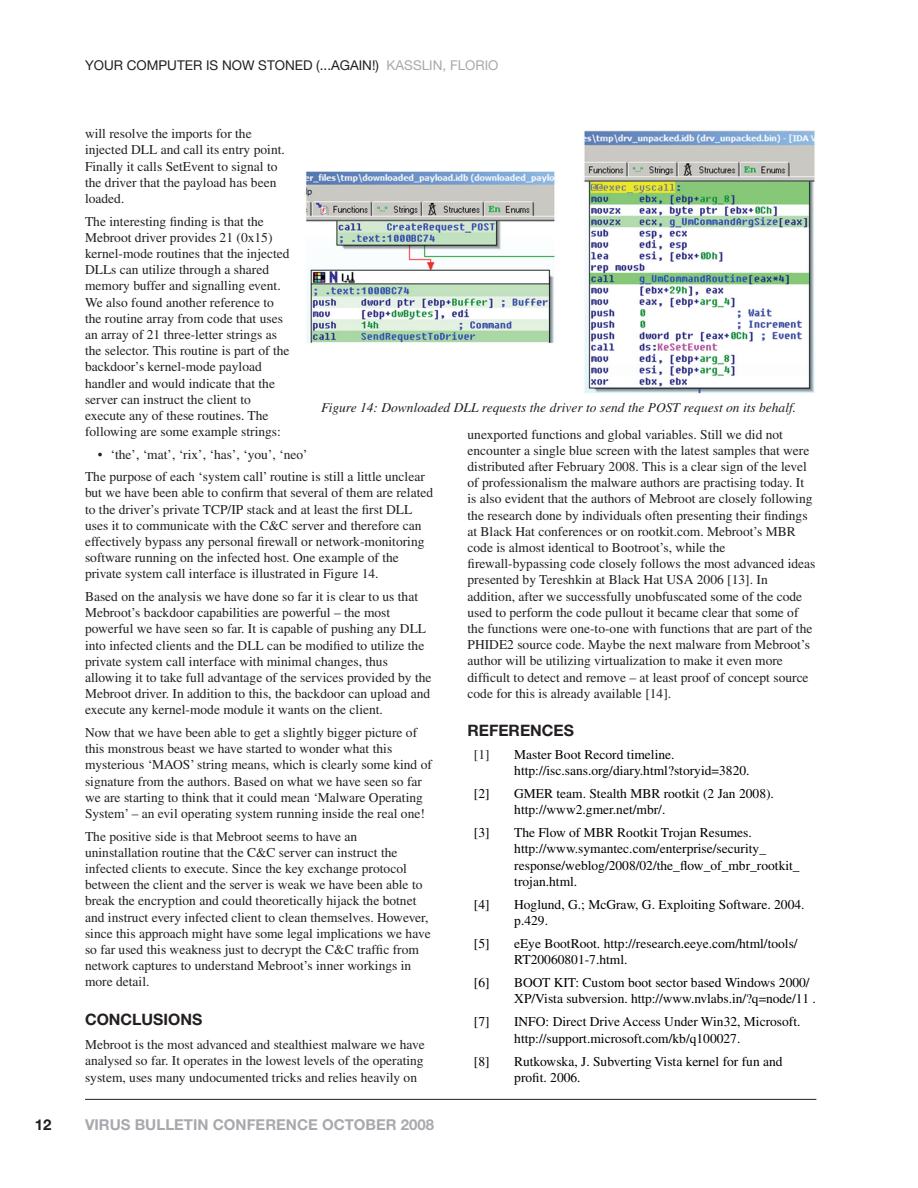
<style>
.page{position:relative;width:918px;height:1188px;background:#fff}
.page>*{position:absolute;margin:0;border:0;box-sizing:border-box;transform-origin:0 0}
.t1{font:700 15.75px "Helvetica Neue";color:#231f20}
.t2{font:700 15px "Helvetica Neue";color:#a8a9ad}
.t3{font:700 15px "Helvetica Neue";color:#231f20}
.t4{font:13.5px/16.2px "Times";color:#231f20}
.t5{font:13.5px/16.2px "Times";color:#000}
.t6{font:italic 13.5px "Times";color:#231f20}
.t7{font:13.5px "Helvetica Neue";color:#231f20}
.s1{color:#a8a9ad}
</style>
<div class="page">
<hr style="left:85px;top:1099px;width:731px;height:1px;background:#231f20">
<img style="left:306px;top:130px;width:509px;height:264px">
<p class="t7" style="left:85px;top:61px;width:415px">YOUR COMPUTER IS NOW STONED (...AGAIN!) <span class="s1">KASSLIN, FLORIO</span></p>
<p class="t4" style="left:85px;top:127px;width:201px">will resolve the imports for the injected DLL and call its entry point.<br>Finally it calls SetEvent to signal to the driver that the payload has been loaded.</p>
<p class="t4" style="left:85px;top:214px;width:206px">The interesting finding is that the Mebroot driver provides 21 (0x15) kernel-mode routines that the injected DLLs can utilize through a shared memory buffer and signalling event.<br>We also found another reference to the routine array from code that uses an array of 21 three-letter strings as the selector. This routine is part of the backdoor’s kernel-mode payload handler and would indicate that the server can instruct the client to execute any of these routines. The following are some example strings:</p>
<p class="t4" style="left:85px;top:444px;width:341px;line-height:22.5px;text-indent:13px">• ‘the’, ‘mat’, ‘rix’, ‘has’, ‘you’, ‘neo’<br>The purpose of each ‘system call’ routine is still a little unclear</p>
<p class="t4" style="left:85px;top:486px;width:350px">but we have been able to confirm that several of them are related to the driver’s private TCP/IP stack and at least the first DLL uses it to communicate with the C&amp;C server and therefore can effectively bypass any personal firewall or network-monitoring software running on the infected host. One example of the private system call interface is illustrated in Figure 14.</p>
<p class="t4" style="left:85px;top:590px;width:348px">Based on the analysis we have done so far it is clear to us that Mebroot’s backdoor capabilities are powerful – the most powerful we have seen so far. It is capable of pushing any DLL into infected clients and the DLL can be modified to utilize the private system call interface with minimal changes, thus allowing it to take full advantage of the services provided by the Mebroot driver. In addition to this, the backdoor can upload and execute any kernel-mode module it wants on the client.</p>
<p class="t4" style="left:85px;top:726px;width:348px">Now that we have been able to get a slightly bigger picture of this monstrous beast we have started to wonder what this mysterious ‘MAOS’ string means, which is clearly some kind of signature from the authors. Based on what we have seen so far we are starting to think that it could mean ‘Malware Operating System’ – an evil operating system running inside the real one!</p>
<p class="t4" style="left:85px;top:829px;width:347px">The positive side is that Mebroot seems to have an uninstallation routine that the C&amp;C server can instruct the infected clients to execute. Since the key exchange protocol between the client and the server is weak we have been able to break the encryption and could theoretically hijack the botnet and instruct every infected client to clean themselves. However, since this approach might have some legal implications we have so far used this weakness just to decrypt the C&amp;C traffic from network captures to understand Mebroot’s inner workings in more detail.</p>
<p class="t1" style="left:85px;top:1014px;width:119px">CONCLUSIONS</p>
<p class="t4" style="left:85px;top:1038px;width:341px;text-align:justify">Mebroot is the most advanced and stealthiest malware we have analysed so far. It operates in the lowest levels of the operating system, uses many undocumented tricks and relies heavily on</p>
<p class="t6" style="left:321px;top:402px;width:477px">Figure 14: Downloaded DLL requests the driver to send the POST request on its behalf.</p>
<p class="t4" style="left:468px;top:427px;width:349px">unexported functions and global variables. Still we did not encounter a single blue screen with the latest samples that were distributed after February 2008. This is a clear sign of the level of professionalism the malware authors are practising today. It is also evident that the authors of Mebroot are closely following the research done by individuals often presenting their findings at Black Hat conferences or on rootkit.com. Mebroot’s MBR code is almost identical to Bootroot’s, while the firewall-bypassing code closely follows the most advanced ideas presented by Tereshkin at Black Hat USA 2006 [13]. In addition, after we successfully unobfuscated some of the code used to perform the code pullout it became clear that some of the functions were one-to-one with functions that are part of the PHIDE2 source code. Maybe the next malware from Mebroot’s author will be utilizing virtualization to make it even more difficult to detect and remove – at least proof of concept source code for this is already available [14].</p>
<p class="t1" style="left:468px;top:725px;width:108px">REFERENCES</p>
<p class="t4" style="left:474px;top:747px;width:17px">[1]</p>
<p class="t5" style="left:514px;top:747px;width:237px">Master Boot Record timeline. http://isc.sans.org/diary.html?storyid=3820.</p>
<p class="t5" style="left:474px;top:787px;width:17px">[2]</p>
<p class="t5" style="left:514px;top:787px;width:261px">GMER team. Stealth MBR rootkit (2 Jan 2008). http://www2.gmer.net/mbr/.</p>
<p class="t5" style="left:474px;top:826px;width:17px">[3]</p>
<p class="t5" style="left:514px;top:826px;width:287px">The Flow of MBR Rootkit Trojan Resumes. http://www.symantec.com/enterprise/security_ response/weblog/2008/02/the_flow_of_mbr_rootkit_ trojan.html.</p>
<p class="t5" style="left:474px;top:897px;width:17px">[4]</p>
<p class="t5" style="left:514px;top:897px;width:292px">Hoglund, G.; McGraw, G. Exploiting Software. 2004. p.429.</p>
<p class="t5" style="left:474px;top:937px;width:17px">[5]</p>
<p class="t5" style="left:514px;top:937px;width:285px">eEye BootRoot. http://research.eeye.com/html/tools/<br>RT20060801-7.html.</p>
<p class="t5" style="left:474px;top:976px;width:17px">[6]</p>
<p class="t5" style="left:514px;top:976px;width:303px">BOOT KIT: Custom boot sector based Windows 2000/<br>XP/Vista subversion. http://www.nvlabs.in/?q=node/11 .</p>
<p class="t5" style="left:474px;top:1015px;width:17px">[7]</p>
<p class="t5" style="left:514px;top:1015px;width:288px">INFO: Direct Drive Access Under Win32, Microsoft. http://support.microsoft.com/kb/q100027.</p>
<p class="t5" style="left:474px;top:1054px;width:17px">[8]</p>
<p class="t5" style="left:514px;top:1054px;width:270px">Rutkowska, J. Subverting Vista kernel for fun and profit. 2006.</p>
<p class="t3" style="left:35px;top:1119px;width:18px">12</p>
<p class="t2" style="left:85px;top:1119px;width:351px">VIRUS BULLETIN CONFERENCE OCTOBER 2008</p>
</div>
